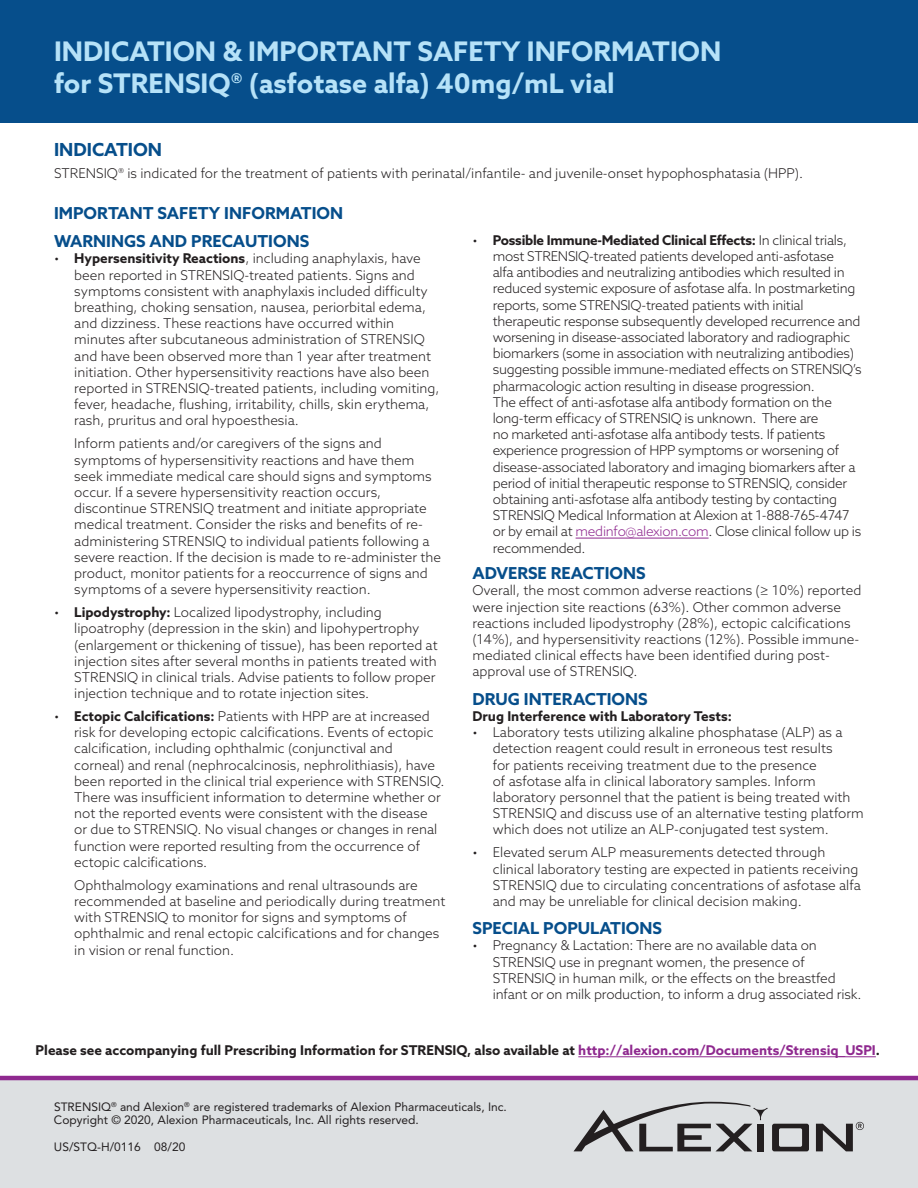
<style>
.page{position:relative;width:918px;height:1188px;background:#fff}
.page>*{position:absolute;margin:0;border:0;box-sizing:border-box;transform-origin:0 0}
.t1{font:700 27px/32.4px "Azo Sans";color:#b6e2f8}
.t2{font:700 18px "Azo Sans";color:#064e8b}
.t3{font:700 16.5px/28.7px "Azo Sans";color:#064e8b}
.t4{font:300 13.5px/16.2px "Azo Sans";color:#231f20}
.t5{font:300 13.5px/16.2px "Azo Sans";letter-spacing:-.02em;color:#231f20}
.t6{font:700 13.5px "Azo Sans";color:#231f20}
.t7{font:12px/13.5px "Avenir";color:#231f20}
.s1{font-weight:700}
.s2{color:#8f298f}
</style>
<div class="page">
<div style="left:0;top:0;width:918px;height:122px;background:#064e8b"></div>
<div style="left:0;top:1080px;width:918px;height:108px;background:#dde0e2"></div>
<hr style="left:0;top:1076px;width:918px;height:4px;background:#8f298f">
<svg style="left:574px;top:1102px;width:235px;height:49px"></svg>
<svg style="left:816px;top:1122px;width:48px;height:29px"></svg>
<hr style="left:576px;top:538px;width:133px;height:1px;background:#8f298f">
<hr style="left:578px;top:1056px;width:298px;height:1px;background:#8f298f">
<h1 class="t1" style="left:54px;top:34px;width:669px">INDICATION &amp; IMPORTANT SAFETY INFORMATION for STRENSIQ® (asfotase alfa) 40mg/mL vial</h1>
<h2 class="t2" style="left:54px;top:137px;width:110px">INDICATION</h2>
<p class="t4" style="left:54px;top:165px;width:751px">STRENSIQ® is indicated for the treatment of patients with perinatal/infantile- and juvenile-onset hypophosphatasia (HPP).</p>
<p class="t3" style="left:54px;top:198px;width:291px">IMPORTANT SAFETY INFORMATION<br>WARNINGS AND PRECAUTIONS</p>
<p class="t4" style="left:74px;top:250px;width:367px;text-indent:-20px">• <span class="s1">Hypersensitivity Reactions</span>, including anaphylaxis, have been reported in STRENSIQ-treated patients. Signs and symptoms consistent with anaphylaxis included difficulty breathing, choking sensation, nausea, periorbital edema, and dizziness. These reactions have occurred within minutes after subcutaneous administration of STRENSIQ and have been observed more than 1 year after treatment initiation. Other hypersensitivity reactions have also been reported in STRENSIQ-treated patients, including vomiting, fever, headache, flushing, irritability, chills, skin erythema, rash, pruritus and oral hypoesthesia.</p>
<p class="t4" style="left:74px;top:435px;width:368px">Inform patients and/or caregivers of the signs and symptoms of hypersensitivity reactions and have them seek immediate medical care should signs and symptoms occur. If a severe hypersensitivity reaction occurs, discontinue STRENSIQ treatment and initiate appropriate medical treatment. Consider the risks and benefits of re&shy;administering STRENSIQ to individual patients following a severe reaction. If the decision is made to re-administer the product, monitor patients for a reoccurrence of signs and symptoms of a severe hypersensitivity reaction.</p>
<p class="t4" style="left:74px;top:604px;width:365px;text-indent:-20px">• <span class="s1">Lipodystrophy:</span> Localized lipodystrophy, including lipoatrophy (depression in the skin) and lipohypertrophy (enlargement or thickening of tissue), has been reported at injection sites after several months in patients treated with STRENSIQ in clinical trials. Advise patients to follow proper injection technique and to rotate injection sites.</p>
<p class="t4" style="left:74px;top:708px;width:372px;text-indent:-20px">• <span class="s1">Ectopic Calcifications:</span> Patients with HPP are at increased risk for developing ectopic calcifications. Events of ectopic calcification, including ophthalmic (conjunctival and corneal) and renal (nephrocalcinosis, nephrolithiasis), have been reported in the clinical trial experience with STRENSIQ.<br>There was insufficient information to determine whether or not the reported events were consistent with the disease<br>or due to STRENSIQ. No visual changes or changes in renal function were reported resulting from the occurrence of ectopic calcifications.</p>
<p class="t4" style="left:74px;top:877px;width:373px">Ophthalmology examinations and renal ultrasounds are recommended at baseline and periodically during treatment with STRENSIQ to monitor for signs and symptoms of ophthalmic and renal ectopic calcifications and for changes in vision or renal function.</p>
<p class="t5" style="left:493px;top:232px;width:370px;text-indent:-20px">• <span class="s1">Possible Immune-Mediated Clinical Effects:</span> In clinical trials, most STRENSIQ-treated patients developed anti-asfotase<br>alfa antibodies and neutralizing antibodies which resulted in reduced systemic exposure of asfotase alfa. In postmarketing reports, some STRENSIQ-treated patients with initial therapeutic response subsequently developed recurrence and worsening in disease-associated laboratory and radiographic biomarkers (some in association with neutralizing antibodies) suggesting possible immune-mediated effects on STRENSIQ’s pharmacologic action resulting in disease progression.<br>The effect of anti-asfotase alfa antibody formation on the long-term efficacy of STRENSIQ is unknown. There are<br>no marketed anti-asfotase alfa antibody tests. If patients experience progression of HPP symptoms or worsening of disease-associated laboratory and imaging biomarkers after a period of initial therapeutic response to STRENSIQ, consider obtaining anti-asfotase alfa antibody testing by contacting STRENSIQ Medical Information at Alexion at 1-888-765-4747 or by email at <span class="s2">medinfo@alexion.com</span>. Close clinical follow up is recommended.</p>
<p class="t3" style="left:472px;top:559px;width:175px">ADVERSE REACTIONS</p>
<p class="t4" style="left:472px;top:582px;width:390px">Overall, the most common adverse reactions (≥ 10%) reported were injection site reactions (63%). Other common adverse reactions included lipodystrophy (28%), ectopic calcifications (14%), and hypersensitivity reactions (12%). Possible immune&shy;mediated clinical effects have been identified during post&shy;approval use of STRENSIQ.</p>
<p class="t3" style="left:472px;top:684px;width:177px">DRUG INTERACTIONS</p>
<p class="t6" style="left:472px;top:707px;width:261px">Drug Interference with Laboratory Tests:</p>
<p class="t4" style="left:493px;top:724px;width:373px;text-indent:-20px">• Laboratory tests utilizing alkaline phosphatase (ALP) as a detection reagent could result in erroneous test results<br>for patients receiving treatment due to the presence<br>of asfotase alfa in clinical laboratory samples. Inform laboratory personnel that the patient is being treated with STRENSIQ and discuss use of an alternative testing platform which does not utilize an ALP-conjugated test system.</p>
<p class="t4" style="left:493px;top:844px;width:370px;text-indent:-20px">• Elevated serum ALP measurements detected through clinical laboratory testing are expected in patients receiving STRENSIQ due to circulating concentrations of asfotase alfa and may be unreliable for clinical decision making.</p>
<p class="t3" style="left:472px;top:914px;width:191px">SPECIAL POPULATIONS</p>
<p class="t4" style="left:493px;top:937px;width:370px;text-indent:-20px">• Pregnancy &amp; Lactation: There are no available data on STRENSIQ use in pregnant women, the presence of STRENSIQ in human milk, or the effects on the breastfed infant or on milk production, to inform a drug associated risk.</p>
<p class="t6" style="left:36px;top:1041px;width:846px">Please see accompanying full Prescribing Information for STRENSIQ, also available at <span class="s2">http://alexion.com/Documents/Strensiq_USPI</span>.</p>
<p class="t7" style="left:54px;top:1100px;width:454px">STRENSIQ<sup>®</sup> and Alexion<sup>®</sup> are registered trademarks of Alexion Pharmaceuticals, Inc.<br>Copyright © 2020, Alexion Pharmaceuticals, Inc. All rights reserved.</p>
<p class="t7" style="left:54px;top:1141px;width:133px">US/STQ-H/0116 08/20</p>
</div>
